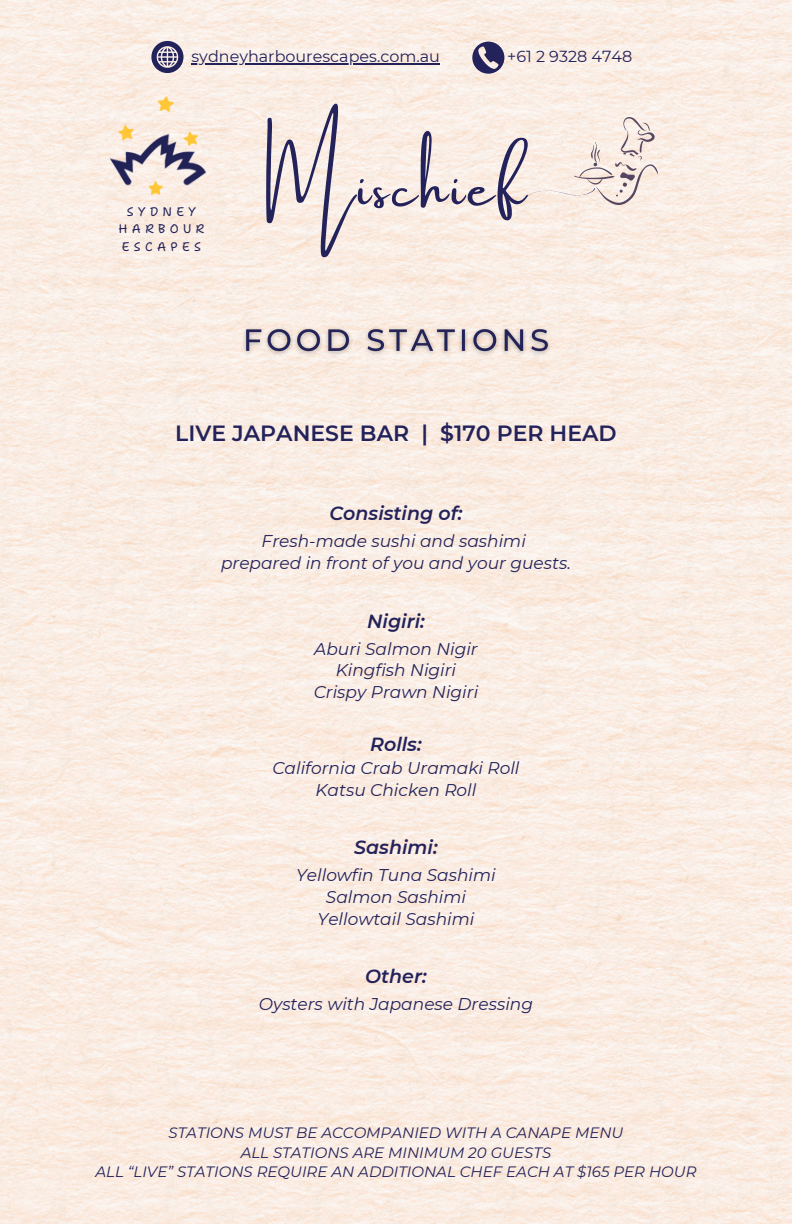
<style>
.page{position:relative;width:792px;height:1224px;background:#fff}
.page>*{position:absolute;margin:0;border:0;box-sizing:border-box;transform-origin:0 0}
.t1{font:55.6px "Amsterdam One";letter-spacing:.06em;color:#23225a}
.t2{font:600 22px "Montserrat";color:#23225a}
.t3{font:italic 600 19px "Montserrat";color:#23225a}
.t4{font:italic 17px/21.8px "Montserrat";color:#23225a;text-align:center}
.t5{font:16px "Montserrat";color:#23225a}
.t6{font:italic 15px/19.5px "Montserrat";color:#23225a;text-align:center}
.t7{font:12.5px/17.4px "Shantell Sans";letter-spacing:.345em;color:#23225a;text-align:center}
</style>
<div class="page">
<img style="left:0;top:0;width:792px;height:1224px">
<img style="left:238px;top:322px;width:318px;height:39px">
<img style="left:110px;top:87px;width:102px;height:117px">
<img style="left:575px;top:118px;width:83px;height:87px">
<svg style="left:525px;top:185px;width:71px;height:16px"></svg>
<hr style="left:192px;top:63px;width:248px;height:2px;background:#23225a">
<svg style="left:472px;top:42px;width:32px;height:32px"></svg>
<svg style="left:151px;top:41px;width:33px;height:32px"></svg>
<h3 class="t5" style="left:192px;top:46px;width:250px">sydneyharbourescapes.com.au</h3>
<h4 class="t5" style="left:507px;top:46px;width:127px">+61 2 9328 4748</h4>
<h4 class="t7" style="left:119px;top:203px;width:86px">SYDNEY<br>HARBOUR<br>ESCAPES</h4>
<p class="t1" style="left:266px;top:157px;width:262px">Mischief</p>
<p class="t2" style="left:175px;top:420px;width:443px">LIVE JAPANESE BAR | $170 PER HEAD</p>
<h4 class="t3" style="left:329px;top:502px;width:135px">Consisting of:</h4>
<h4 class="t4" style="left:221px;top:530px;width:351px">Fresh-made sushi and sashimi<br>prepared in front of you and your guests.</h4>
<p class="t3" style="left:367px;top:609px;width:59px">Nigiri:</p>
<p class="t4" style="left:314px;top:638px;width:166px">Aburi Salmon Nigir<br>Kingfish Nigiri<br>Crispy Prawn Nigiri</p>
<h4 class="t3" style="left:370px;top:733px;width:53px">Rolls:</h4>
<h4 class="t4" style="left:272px;top:757px;width:249px">California Crab Uramaki Roll<br>Katsu Chicken Roll</h4>
<p class="t3" style="left:354px;top:836px;width:85px">Sashimi:</p>
<p class="t4" style="left:296px;top:864px;width:201px">Yellowfin Tuna Sashimi<br>Salmon Sashimi<br>Yellowtail Sashimi</p>
<p class="t3" style="left:365px;top:965px;width:63px">Other:</p>
<p class="t4" style="left:259px;top:993px;width:276px">Oysters with Japanese Dressing</p>
<p class="t6" style="left:95px;top:1123px;width:603px">STATIONS MUST BE ACCOMPANIED WITH A CANAPE MENU<br>ALL STATIONS ARE MINIMUM 20 GUESTS<br>ALL “LIVE” STATIONS REQUIRE AN ADDITIONAL CHEF EACH AT $165 PER HOUR</p>
</div>
